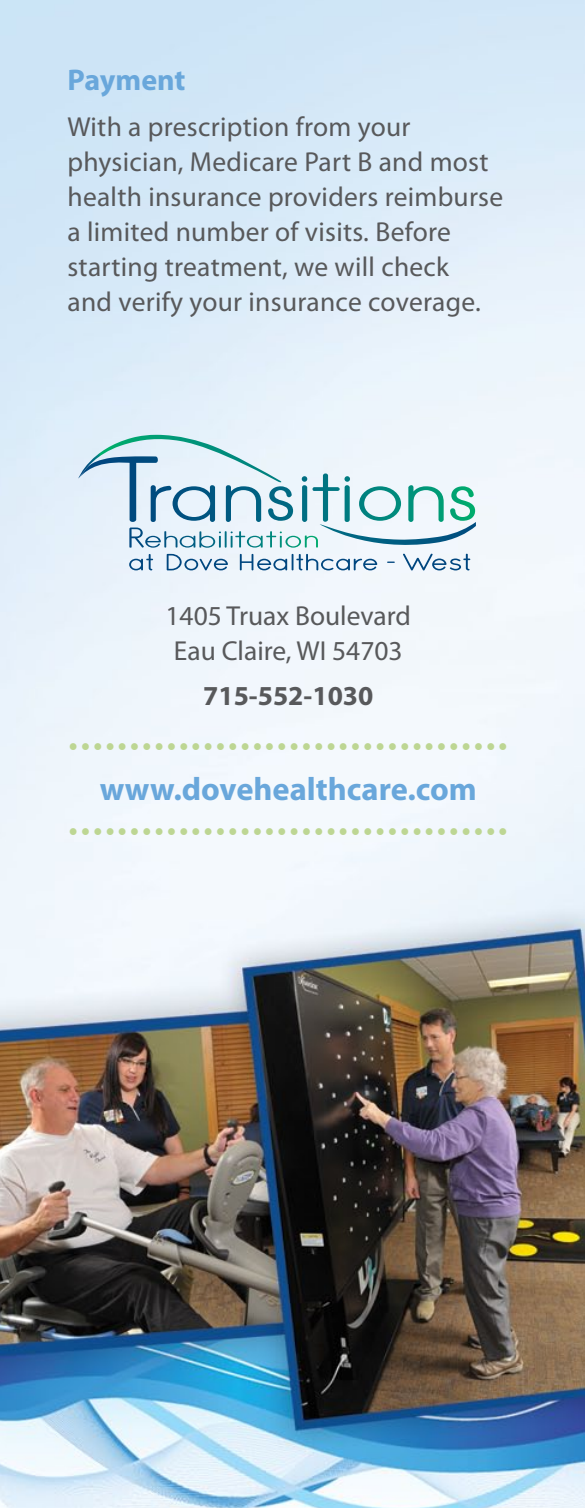
<style>
.page{position:relative;width:585px;height:1508px;background:#fff}
.page>*{position:absolute;margin:0;border:0;box-sizing:border-box;transform-origin:0 0}
.t1{font:800 40px "Futura BT";color:#bdd693}
.t2{font:700 32.5px "Myriad Pro";color:#69a7db}
.t3{font:700 30px "Myriad Pro";letter-spacing:-.005em;color:#69a7db}
.t4{font:27.5px/35px "Myriad Pro";letter-spacing:.01em;color:#58595b}
.t5{font:700 27.5px "Myriad Pro";color:#58595b}
</style>
<div class="page">
<img style="left:0;top:0;width:585px;height:1508px">
<svg style="left:78px;top:435px;width:398px;height:135px"></svg>
<p class="t3" style="left:68px;top:60px;width:120px">Payment</p>
<p class="t4" style="left:68px;top:109px;width:437px">With a prescription from your physician, Medicare Part B and most health insurance providers reimburse a limited number of visits. Before starting treatment, we will check<br>and verify your insurance coverage.</p>
<p class="t4" style="left:165px;top:597px;width:247px;text-align:center">1405 Truax Boulevard<br>Eau Claire, WI 54703</p>
<p class="t5" style="left:203px;top:677px;width:172px">715-552-1030</p>
<h1 class="t1" style="left:67px;top:711px;width:444px">....................................</h1>
<p class="t2" style="left:100px;top:767px;width:379px">www.dovehealthcare.com</p>
<h1 class="t1" style="left:67px;top:796px;width:444px">....................................</h1>
</div>
